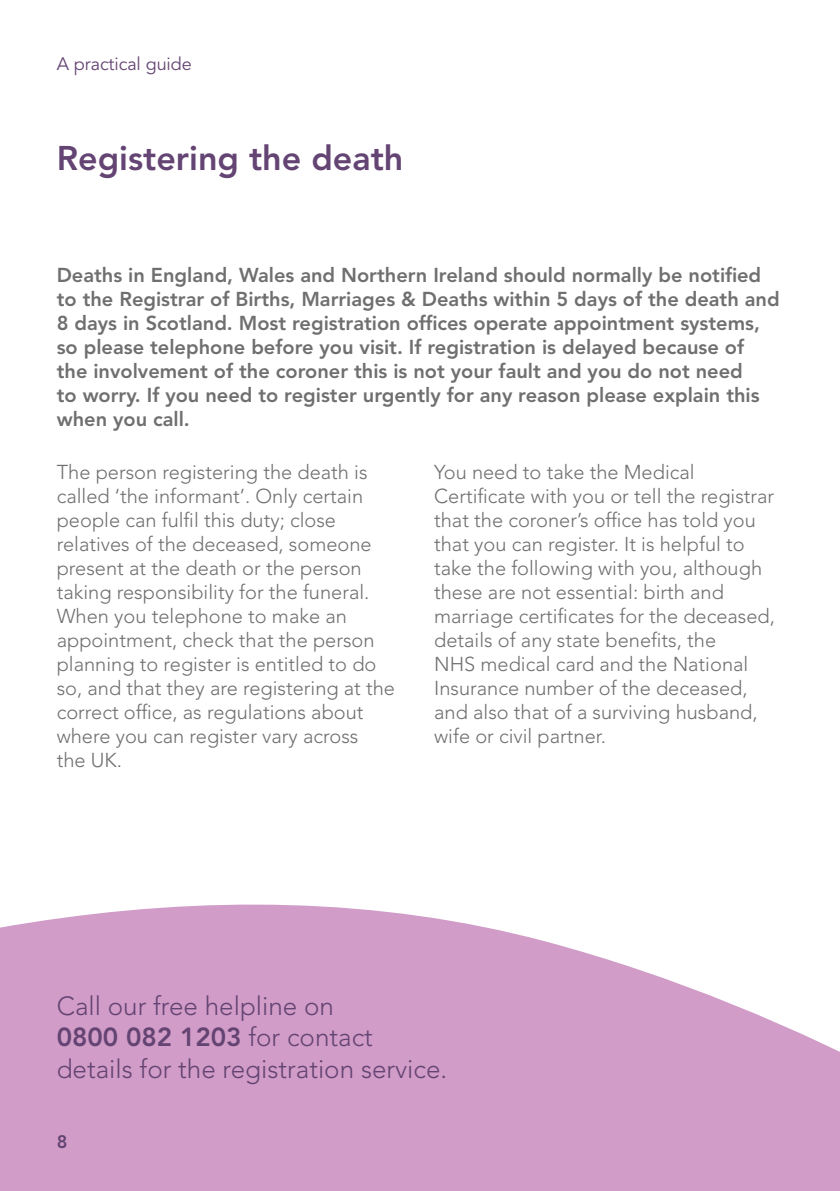
<style>
.page{position:relative;width:840px;height:1191px;background:#fff}
.page>*{position:absolute;margin:0;border:0;box-sizing:border-box;transform-origin:0 0}
.t1{font:800 34px "Avenir LT Std";color:#644473}
.t2{font:300 26px/31.2px "Avenir LT Std";color:#644473}
.t3{font:300 20px/24px "Avenir LT Std";color:#706f6f}
.t4{font:800 20px/24px "Avenir LT Std";color:#706f6f}
.t5{font:18px "Avenir LT Std";letter-spacing:-.005em;color:#644473}
.t6{font:800 18px "Avenir LT Std";color:#644473}
.s1{font-weight:800}
</style>
<div class="page">
<svg style="left:0;top:904px;width:839px;height:287px;background:#d6a8ce"></svg>
<p class="t5" style="left:57px;top:54px;width:136px">A practical guide</p>
<h1 class="t1" style="left:57px;top:138px;width:348px">Registering the death</h1>
<p class="t4" style="left:57px;top:263px;width:724px">Deaths in England, Wales and Northern Ireland should normally be notified to the Registrar of Births, Marriages &amp; Deaths within 5 days of the death and 8 days in Scotland. Most registration offices operate appointment systems, so please telephone before you visit. If registration is delayed because of the involvement of the coroner this is not your fault and you do not need<br>to worry. If you need to register urgently for any reason please explain this when you call.</p>
<p class="t3" style="left:57px;top:460px;width:339px">The person registering the death is called ‘the informant’. Only certain people can fulfil this duty; close relatives of the deceased, someone present at the death or the person taking responsibility for the funeral.<br>When you telephone to make an appointment, check that the person planning to register is entitled to do so, and that they are registering at the correct office, as regulations about where you can register vary across<br>the UK.</p>
<p class="t3" style="left:434px;top:460px;width:342px">You need to take the Medical Certificate with you or tell the registrar that the coroner’s office has told you that you can register. It is helpful to take the following with you, although these are not essential: birth and marriage certificates for the deceased, details of any state benefits, the<br>NHS medical card and the National Insurance number of the deceased, and also that of a surviving husband, wife or civil partner.</p>
<h2 class="t2" style="left:57px;top:990px;width:392px">Call our free helpline on<br><span class="s1">0800 082 1203</span> for contact details for the registration service.</h2>
<p class="t6" style="left:57px;top:1131px;width:12px">8</p>
</div>
